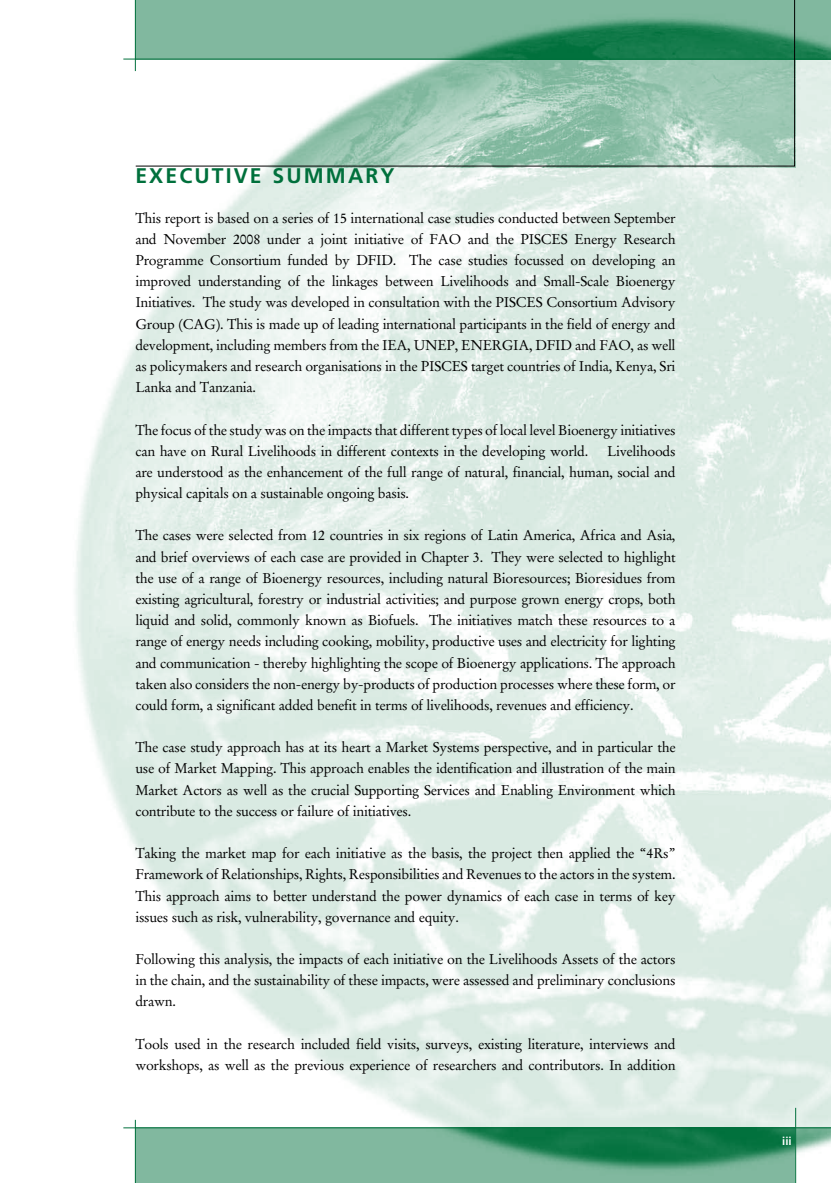
<style>
.page{position:relative;width:831px;height:1183px;background:#fff}
.page>*{position:absolute;margin:0;border:0;box-sizing:border-box;transform-origin:0 0}
.t1{font:700 21.15px "Frutiger LT Std";letter-spacing:.1em;color:#00703c}
.t2{font:14.1px/21.1px "Stempel Garamond";letter-spacing:-.02em;color:#000;text-align:justify}
.t3{font:700 11.25px "Frutiger LT Std";color:#fff}
</style>
<div class="page">
<img style="left:75px;top:60px;width:756px;height:1122px">
<img style="left:75px;top:0;width:60px;height:167px">
<img style="left:136px;top:1128px;width:659px;height:54px">
<svg style="left:796px;top:1128px;width:35px;height:54px"></svg>
<img style="left:795px;top:0;width:36px;height:59px">
<hr style="left:135px;top:1119px;width:1px;height:63px;background:#00703c">
<hr style="left:123px;top:1127px;width:708px;height:1px;background:#00703c">
<hr style="left:795px;top:1107px;width:1px;height:75px;background:#00703c">
<hr style="left:123px;top:59px;width:708px;height:1px;background:#00703c">
<svg style="left:135px;top:0;width:660px;height:167px"></svg>
<h1 class="t1" style="left:135px;top:167px;width:261px">EXECUTIVE SUMMARY</h1>
<p class="t2" style="left:135px;top:208px;width:542px">This report is based on a series of 15 international case studies conducted between September and November 2008 under a joint initiative of FAO and the PISCES Energy Research Programme Consortium funded by DFID. The case studies focussed on developing an improved understanding of the linkages between Livelihoods and Small-Scale Bioenergy Initiatives. The study was developed in consultation with the PISCES Consortium Advisory Group (CAG). This is made up of leading international participants in the field of energy and development, including members from the IEA, UNEP, ENERGIA, DFID and FAO, as well as policymakers and research organisations in the PISCES target countries of India, Kenya, Sri Lanka and Tanzania.</p>
<p class="t2" style="left:135px;top:420px;width:541px">The focus of the study was on the impacts that different types of local level Bioenergy initiatives can have on Rural Livelihoods in different contexts in the developing world.</p>
<p class="t2" style="left:135px;top:441px;width:542px;text-indent:472px">Livelihoods are understood as the enhancement of the full range of natural, financial, human, social and physical capitals on a sustainable ongoing basis.</p>
<p class="t2" style="left:135px;top:526px;width:542px">The cases were selected from 12 countries in six regions of Latin America, Africa and Asia, and brief overviews of each case are provided in Chapter 3. They were selected to highlight the use of a range of Bioenergy resources, including natural Bioresources; Bioresidues from existing agricultural, forestry or industrial activities; and purpose grown energy crops, both liquid and solid, commonly known as Biofuels. The initiatives match these resources to a range of energy needs including cooking, mobility, productive uses and electricity for lighting and communication - thereby highlighting the scope of Bioenergy applications. The approach taken also considers the non-energy by-products of production processes where these form, or could form, a significant added benefit in terms of livelihoods, revenues and efficiency.</p>
<p class="t2" style="left:135px;top:738px;width:542px">The case study approach has at its heart a Market Systems perspective, and in particular the use of Market Mapping. This approach enables the identification and illustration of the main Market Actors as well as the crucial Supporting Services and Enabling Environment which contribute to the success or failure of initiatives.</p>
<p class="t2" style="left:135px;top:843px;width:542px">Taking the market map for each initiative as the basis, the project then applied the “4Rs” Framework of Relationships, Rights, Responsibilities and Revenues to the actors in the system.<br>This approach aims to better understand the power dynamics of each case in terms of key issues such as risk, vulnerability, governance and equity.</p>
<p class="t2" style="left:135px;top:949px;width:542px">Following this analysis, the impacts of each initiative on the Livelihoods Assets of the actors in the chain, and the sustainability of these impacts, were assessed and preliminary conclusions drawn.</p>
<p class="t2" style="left:135px;top:1034px;width:542px">Tools used in the research included field visits, surveys, existing literature, interviews and workshops, as well as the previous experience of researchers and contributors. In addition</p>
<p class="t3" style="left:782px;top:1136px;width:11px">iii</p>
</div>
